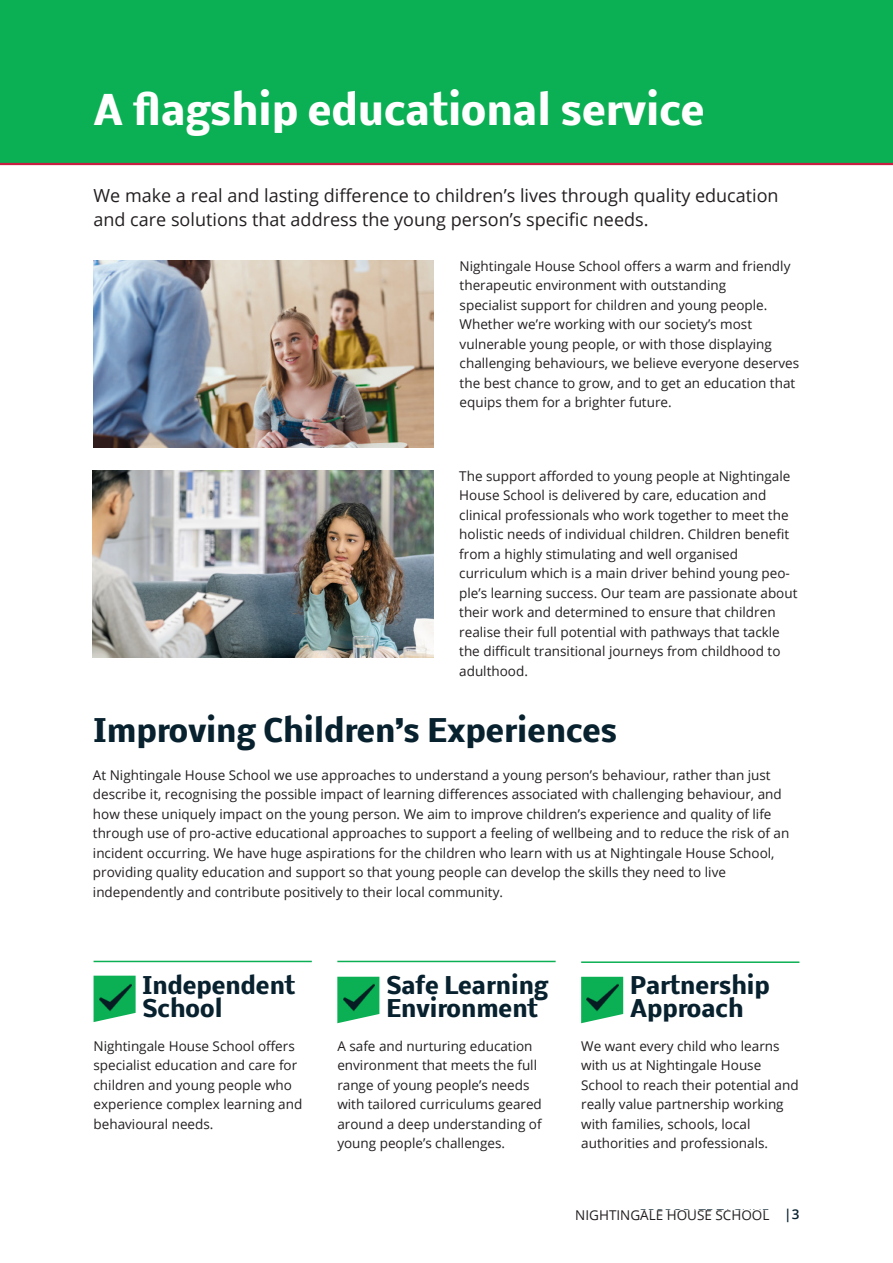
<style>
.page{position:relative;width:893px;height:1263px;background:#fff}
.page>*{position:absolute;margin:0;border:0;box-sizing:border-box;transform-origin:0 0}
.title_1{font:700 39px "Nobile";color:#fff}
.title_1-2{font:700 30px "Nobile";color:#08212e}
.title_4{font:700 22.5px/22.5px "Nobile";color:#08212e}
.subtitle{font:18px/24px "Open Sans";color:#231f20}
.body_text{font:13.5px/19.5px "Open Sans";color:#231f20}
.t1{font:300 13.5px "Open Sans";color:#08212e}
.s1{font-weight:600}
</style>
<div class="page">
<img style="left:94px;top:260px;width:339px;height:187px">
<img style="left:93px;top:470px;width:341px;height:187px">
<svg style="left:94px;top:976px;width:42px;height:46px"></svg>
<svg style="left:337px;top:977px;width:42px;height:46px"></svg>
<svg style="left:581px;top:977px;width:42px;height:46px"></svg>
<img style="left:586px;top:981px;width:32px;height:32px">
<img style="left:343px;top:981px;width:32px;height:32px">
<img style="left:100px;top:981px;width:31px;height:32px">
<hr style="left:94px;top:961px;width:218px;height:1px;background:#0bb054">
<hr style="left:337px;top:961px;width:219px;height:1px;background:#0bb054">
<hr style="left:581px;top:961px;width:218px;height:2px;background:#0bb054">
<div style="left:0;top:0;width:893px;height:165px;background:#0bb054"></div>
<p class="title_1" style="left:94px;top:76px;width:613px">A flagship educational service</p>
<p class="subtitle" style="left:94px;top:183px;width:687px">We make a real and lasting difference to children’s lives through quality education and care solutions that address the young person’s specific needs.</p>
<p class="body_text" style="left:460px;top:256px;width:332px">Nightingale House School offers a warm and friendly</p>
<p class="body_text" style="left:460px;top:275px;width:268px">therapeutic environment with outstanding</p>
<p class="body_text" style="left:460px;top:295px;width:341px">specialist support for children and young people.<br>Whether we’re working with our society’s most vulnerable young people, or with those displaying challenging behaviours, we believe everyone deserves the best chance to grow, and to get an education that equips them for a brighter future.</p>
<p class="body_text" style="left:459px;top:466px;width:333px">The support afforded to young people at Nightingale House School is delivered by care, education and clinical professionals who work together to meet the holistic needs of individual children. Children benefit from a highly stimulating and well organised</p>
<p class="body_text" style="left:459px;top:563px;width:340px">curriculum which is a main driver behind young peo&shy;ple’s learning success. Our team are passionate about their work and determined to ensure that children realise their full potential with pathways that tackle the difficult transitional journeys from childhood to adulthood.</p>
<p class="title_1-2" style="left:94px;top:704px;width:525px">Improving Children’s Experiences</p>
<p class="body_text" style="left:93px;top:765px;width:679px">At Nightingale House School we use approaches to understand a young person’s behaviour, rather than just</p>
<p class="body_text" style="left:93px;top:784px;width:698px">describe it, recognising the possible impact of learning differences associated with challenging behaviour, and how these uniquely impact on the young person. We aim to improve children’s experience and quality of life through use of pro-active educational approaches to support a feeling of wellbeing and to reduce the risk of an incident occurring. We have huge aspirations for the children who learn with us at Nightingale House School, providing quality education and support so that young people can develop the skills they need to live</p>
<p class="body_text" style="left:93px;top:882px;width:412px">independently and contribute positively to their local community.</p>
<p class="title_4" style="left:143px;top:973px;width:154px">Independent<br>School</p>
<p class="title_4" style="left:386px;top:973px;width:163px">Safe Learning<br>Environment</p>
<p class="title_4" style="left:630px;top:973px;width:141px">Partnership</p>
<p class="title_4" style="left:630px;top:995px;width:115px">Approach</p>
<p class="body_text" style="left:94px;top:1036px;width:210px">Nightingale House School offers specialist education and care for children and young people who experience complex learning and behavioural needs.</p>
<p class="body_text" style="left:337px;top:1036px;width:206px">A safe and nurturing education environment that meets the full range of young people’s needs with tailored curriculums geared around a deep understanding of young people’s challenges.</p>
<p class="body_text" style="left:581px;top:1036px;width:219px">We want every child who learns with us at Nightingale House<br>School to reach their potential and really value partnership working with families, schools, local</p>
<p class="body_text" style="left:581px;top:1133px;width:188px">authorities and professionals.</p>
<p class="t1" style="left:638px;top:1205px;width:163px">CORPORAT TAGLINE <span class="s1">|3</span></p>
<p class="body_text" style="left:575px;top:1205px;width:196px">NIGHTINGALE HOUSE SCHOOL</p>
</div>
